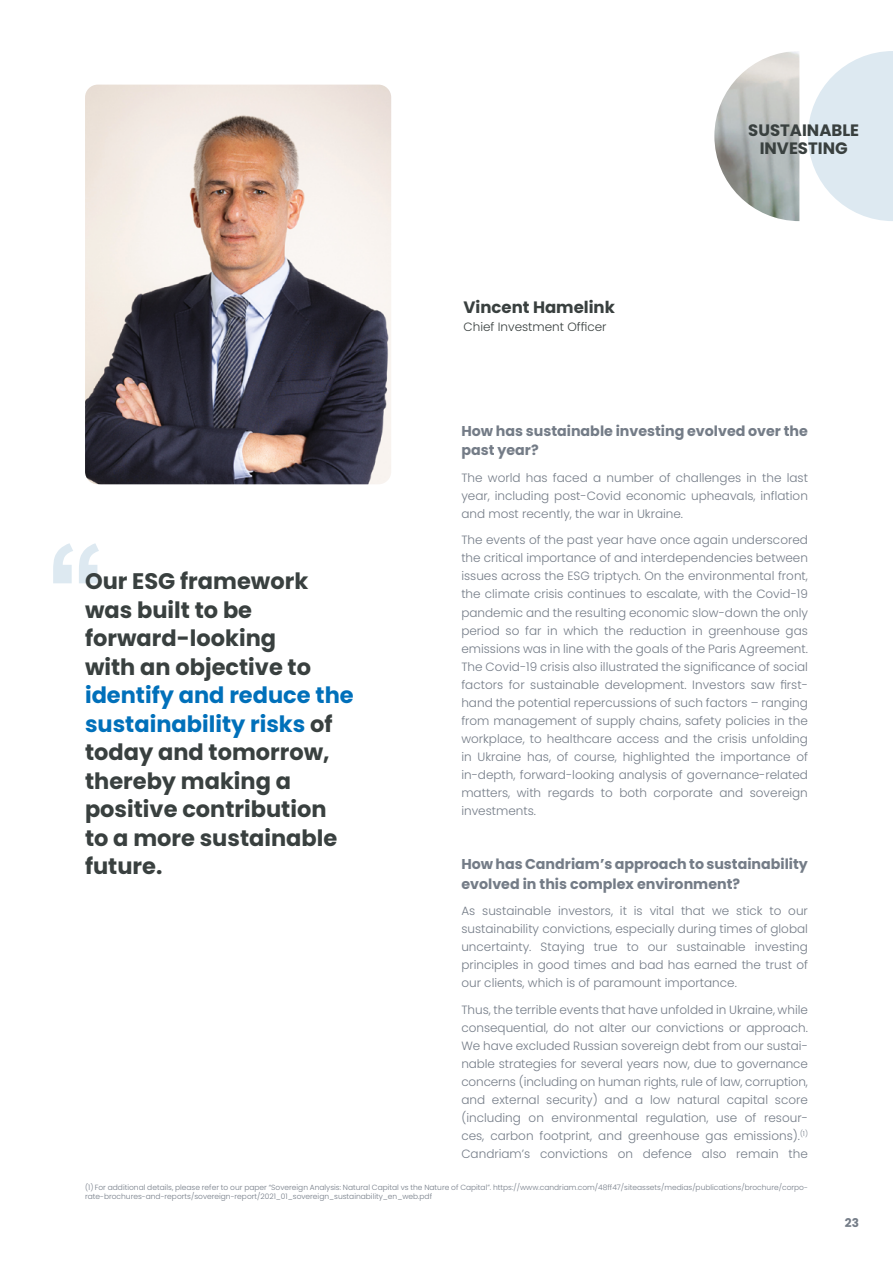
<style>
.page{position:relative;width:893px;height:1263px;background:#fff}
.page>*{position:absolute;margin:0;border:0;box-sizing:border-box;transform-origin:0 0}
.t1{font:700 22.5px/28.5px "Poppins";color:#39403f}
.t2{font:700 16.5px/18px "Poppins";color:#39403f;text-align:center}
.t3{font:700 14.25px/19.5px "Poppins";color:#747c87}
.t4{font:300 12px/18px "Poppins";color:#747c87;text-align:justify}
.t5{font:300 12px "Poppins";color:#39403f}
.t6{font:700 12px "Poppins";color:#747c87}
.t7{font:300 7.5px/9px "Poppins";color:#747c87}
.s1{color:#0070ba}
</style>
<div class="page">
<svg style="left:808px;top:51px;width:85px;height:170px"></svg>
<img style="left:714px;top:51px;width:85px;height:170px">
<img style="left:85px;top:85px;width:306px;height:399px">
<svg style="left:53px;top:543px;width:46px;height:40px"></svg>
<h1 class="t1" style="left:85px;top:567px;width:228px">Our ESG framework was built to be forward-looking with an objective to</h1>
<h1 class="t1" style="left:85px;top:681px;width:270px"><span class="s1">identify and reduce the sustainability risks</span> of today and tomorrow, thereby making a positive contribution to a more sustainable future.</h1>
<h2 class="t2" style="left:463px;top:298px;width:153px">Vincent Hamelink</h2>
<p class="t5" style="left:463px;top:320px;width:144px">Chief Investment Officer</p>
<h2 class="t2" style="left:748px;top:121px;width:112px">SUSTAINABLE<br>INVESTING</h2>
<p class="t3" style="left:461px;top:421px;width:348px">How has sustainable investing evolved over the past year?</p>
<p class="t4" style="left:461px;top:469px;width:348px">The world has faced a number of challenges in the last year, including post-Covid economic upheavals, inflation and most recently, the war in Ukraine.</p>
<p class="t4" style="left:461px;top:531px;width:348px">The events of the past year have once again underscored the critical importance of and interdependencies between issues across the ESG triptych. On the environmental front, the climate crisis continues to escalate, with the Covid-19 pandemic and the resulting economic slow-down the only period so far in which the reduction in greenhouse gas emissions was in line with the goals of the Paris Agreement.<br>The Covid-19 crisis also illustrated the significance of social factors for sustainable development. Investors saw first&shy;hand the potential repercussions of such factors – ranging from management of supply chains, safety policies in the workplace, to healthcare access and the crisis unfolding in Ukraine has, of course, highlighted the importance of in-depth, forward-looking analysis of governance-related matters, with regards to both corporate and sovereign investments.</p>
<p class="t3" style="left:461px;top:854px;width:348px">How has Candriam’s approach to sustainability evolved in this complex environment?</p>
<p class="t4" style="left:461px;top:902px;width:348px">As sustainable investors, it is vital that we stick to our sustainability convictions, especially during times of global uncertainty. Staying true to our sustainable investing principles in good times and bad has earned the trust of our clients, which is of paramount importance.</p>
<p class="t4" style="left:461px;top:1000px;width:348px">Thus, the terrible events that have unfolded in Ukraine, while consequential, do not alter our convictions or approach.<br>We have excluded Russian sovereign debt from our sustai&shy;nable strategies for several years now, due to governance concerns (including on human rights, rule of law, corruption, and external security) and a low natural capital score (including on environmental regulation, use of resour&shy;ces, carbon footprint, and greenhouse gas emissions).<sup>(1)<br></sup>Candriam’s convictions on defence also remain the</p>
<p class="t7" style="left:85px;top:1183px;width:724px">(1) For additional details, please refer to our paper “Sovereign Analysis: Natural Capital vs the Nature of Capital”. https://www.candriam.com/48ff47/siteassets/medias/publications/brochure/corpo&shy;rate-brochures-and-reports/sovereign-report/2021_01_sovereign_sustainability_en_web.pdf</p>
<p class="t6" style="left:845px;top:1215px;width:16px">23</p>
</div>
